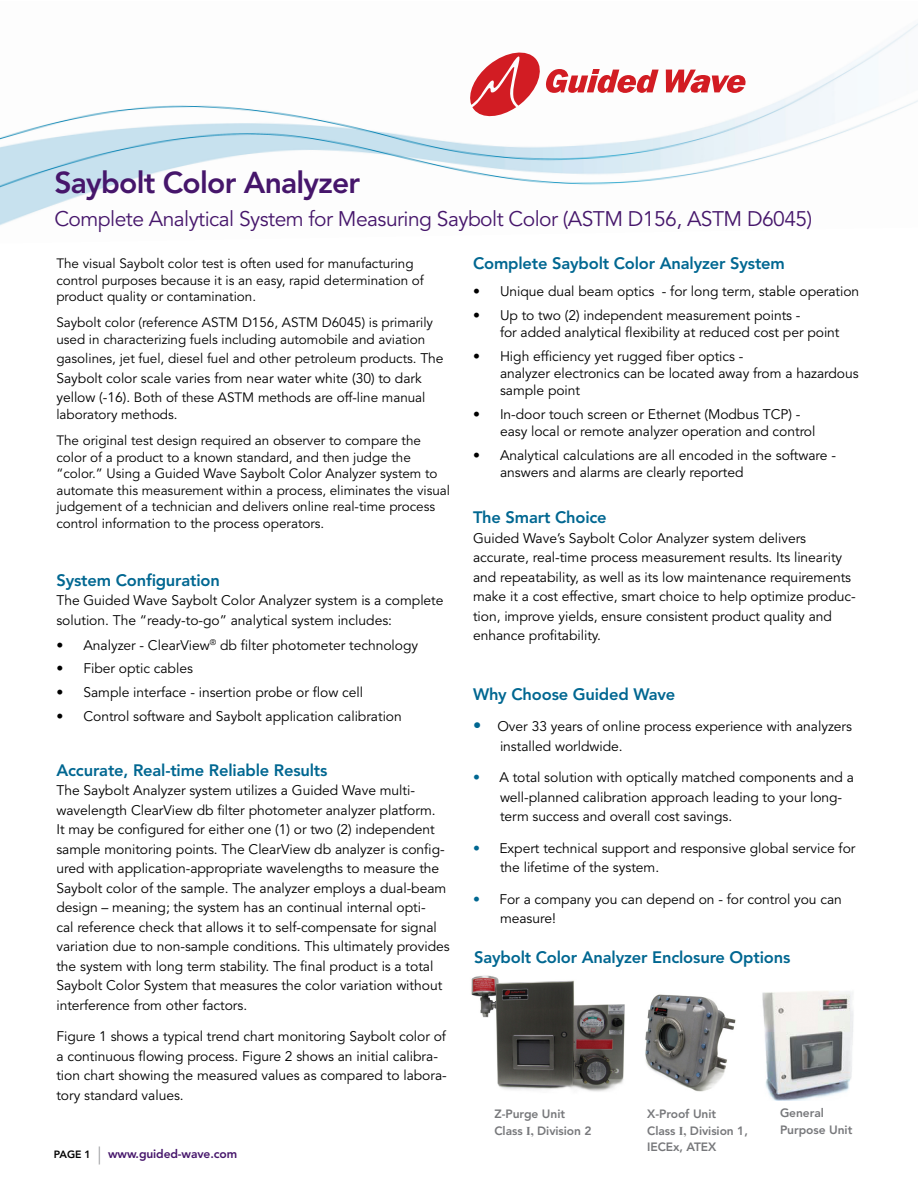
<style>
.page{position:relative;width:918px;height:1188px;background:#fff}
.page>*{position:absolute;margin:0;border:0;box-sizing:border-box;transform-origin:0 0}
.t1{font:800 30px "Avenir LT Std";letter-spacing:-.025em;color:#46166b}
.t2{font:21px "Avenir LT Std";letter-spacing:-.025em;color:#46166b}
.t3{font:800 16.5px "Avenir LT Std";letter-spacing:-.01em;color:#006791}
.t4{font:13.8px/19.5px "Avenir LT Std";letter-spacing:-.005em;color:#000}
.t5{font:13.5px/16.5px "Avenir LT Std";letter-spacing:-.005em;color:#000}
.t6{font:800 12px/16.5px "Avenir LT Std";letter-spacing:-.005em;color:#77787b}
.t7{font:800 12px "Avenir LT Std";letter-spacing:-.01em;color:#46166b}
.s1{font-size:13.8px}
.s2{font-size:10.5px;color:#000}
.s3{font-weight:300;font-size:18px;color:#939598}
.s4{font-weight:800;font-size:16.5px;color:#006791}
.s5{color:#006791}
.s6{font-family:"Times New Roman";font-weight:700}
</style>
<div class="page">
<img style="left:0;top:23px;width:918px;height:202px">
<svg style="left:470px;top:53px;width:189px;height:63px"></svg>
<svg style="left:666px;top:70px;width:80px;height:23px"></svg>
<img style="left:645px;top:994px;width:91px;height:98px">
<img style="left:762px;top:991px;width:92px;height:109px">
<img style="left:471px;top:975px;width:154px;height:117px">
<h1 class="t1" style="left:54px;top:170px;width:307px">Saybolt Color Analyzer</h1>
<h2 class="t2" style="left:54px;top:210px;width:759px">Complete Analytical System for Measuring Saybolt Color (ASTM D156, ASTM D6045)</h2>
<p class="t5" style="left:56px;top:257px;width:369px">The visual Saybolt color test is often used for manufacturing control purposes because it is an easy, rapid determination of product quality or contamination.</p>
<p class="t5" style="left:56px;top:316px;width:378px">Saybolt color (reference ASTM D156, ASTM D6045) is primarily used in characterizing fuels including automobile and aviation</p>
<p class="t5" style="left:56px;top:352px;width:389px">gasolines, jet fuel, diesel fuel and other petroleum products. <span class="s1">The</span></p>
<p class="t4" style="left:56px;top:370px;width:367px">Saybolt color scale varies from near water white (30) to dark</p>
<p class="t5" style="left:56px;top:391px;width:371px"><span class="s1">yellow (-16).</span> Both of these ASTM methods are off-line manual laboratory methods.</p>
<p class="t5" style="left:56px;top:434px;width:395px">The original test design required an observer to compare the color of a product to a known standard, and then judge the “color.” Using a Guided Wave Saybolt Color Analyzer system to automate this measurement within a process, eliminates the visual judgement of a technician and delivers online real-time process control information to the process operators.</p>
<p class="t3" style="left:56px;top:573px;width:165px">System Configuration</p>
<p class="t4" style="left:56px;top:592px;width:389px">The Guided Wave Saybolt Color Analyzer system is a complete solution. The “ready-to-go” analytical system includes:</p>
<p class="t4" style="left:56px;top:637px;width:363px">• Analyzer - ClearView<sup>®</sup> db filter photometer technology</p>
<p class="t4" style="left:56px;top:660px;width:138px">• Fiber optic cables</p>
<p class="t4" style="left:56px;top:684px;width:308px">• Sample interface - insertion probe or flow cell</p>
<p class="t4" style="left:56px;top:708px;width:347px">• Control software and Saybolt application calibration</p>
<p class="t3" style="left:56px;top:763px;width:273px">Accurate, Real-time Reliable Results</p>
<p class="t4" style="left:56px;top:782px;width:395px">The Saybolt Analyzer system utilizes a Guided Wave multi&shy;wavelength ClearView db filter photometer analyzer platform.<br>It may be configured for either one (1) or two (2) independent sample monitoring points. The ClearView db analyzer is config&shy;ured with application-appropriate wavelengths to measure the Saybolt color of the sample. The analyzer employs a dual-beam design – meaning; the system has an continual internal opti-<br>cal reference check that allows it to self-compensate for signal variation due to non-sample conditions. This ultimately provides the system with long term stability. The final product is a total Saybolt Color System that measures the color variation without interference from other factors.</p>
<p class="t4" style="left:56px;top:1028px;width:392px">Figure 1 shows a typical trend chart monitoring Saybolt color of a continuous flowing process. Figure 2 shows an initial calibra&shy;tion chart showing the measured values as compared to labora&shy;tory standard values.</p>
<p class="t7" style="left:54px;top:1149px;width:185px"><span class="s2">PAGE 1</span> <span class="s3">|</span> www.guided-wave.com</p>
<p class="t3" style="left:473px;top:256px;width:313px">Complete Saybolt Color Analyzer System</p>
<p class="t4" style="left:473px;top:283px;width:388px">• Unique dual beam optics - for long term, stable operation</p>
<p class="t4" style="left:500px;top:308px;width:341px;line-height:17.2px;text-indent:-27px">• Up to two (2) independent measurement points -<br>for added analytical flexibility at reduced cost per point</p>
<p class="t4" style="left:500px;top:349px;width:360px;line-height:17.2px;text-indent:-27px">• High efficiency yet rugged fiber optics -<br>analyzer electronics can be located away from a hazardous sample point</p>
<p class="t4" style="left:500px;top:407px;width:317px;line-height:17.2px;text-indent:-27px">• In-door touch screen or Ethernet (Modbus TCP) - easy local or remote analyzer operation and control</p>
<p class="t4" style="left:500px;top:448px;width:338px;line-height:17.2px;text-indent:-27px">• Analytical calculations are all encoded in the software - answers and alarms are clearly reported</p>
<p class="t3" style="left:473px;top:511px;width:135px">The Smart Choice</p>
<p class="t4" style="left:473px;top:530px;width:384px">Guided Wave’s Saybolt Color Analyzer system delivers accurate, real-time process measurement results. Its linearity and repeatability, as well as its low maintenance requirements make it a cost effective, smart choice to help optimize produc&shy;tion, improve yields, ensure consistent product quality and enhance profitability.</p>
<p class="t3" style="left:473px;top:687px;width:204px">Why Choose Guided Wave</p>
<p class="t4" style="left:500px;top:718px;width:354px;text-indent:-27px"><span class="s4">•</span> Over 33 years of online process experience with analyzers installed worldwide.</p>
<p class="t4" style="left:500px;top:769px;width:356px;text-indent:-27px"><span class="s5">•</span> A total solution with optically matched components and a well-planned calibration approach leading to your long&shy;term success and overall cost savings.</p>
<p class="t4" style="left:500px;top:840px;width:357px;text-indent:-27px"><span class="s5">•</span> Expert technical support and responsive global service for the lifetime of the system.</p>
<p class="t4" style="left:500px;top:890px;width:343px;text-indent:-27px"><span class="s5">•</span> For a company you can depend on - for control you can measure!</p>
<p class="t3" style="left:474px;top:950px;width:318px">Saybolt Color Analyzer Enclosure Options</p>
<p class="t6" style="left:494px;top:1107px;width:99px">Z-Purge Unit<br>Class <span class="s6">I,</span> Division 2</p>
<p class="t6" style="left:780px;top:1106px;width:74px">General<br>Purpose Unit</p>
<p class="t6" style="left:647px;top:1107px;width:102px">X-Proof Unit<br>Class <span class="s6">I,</span> Division 1,<br>IECEx, ATEX</p>
</div>
